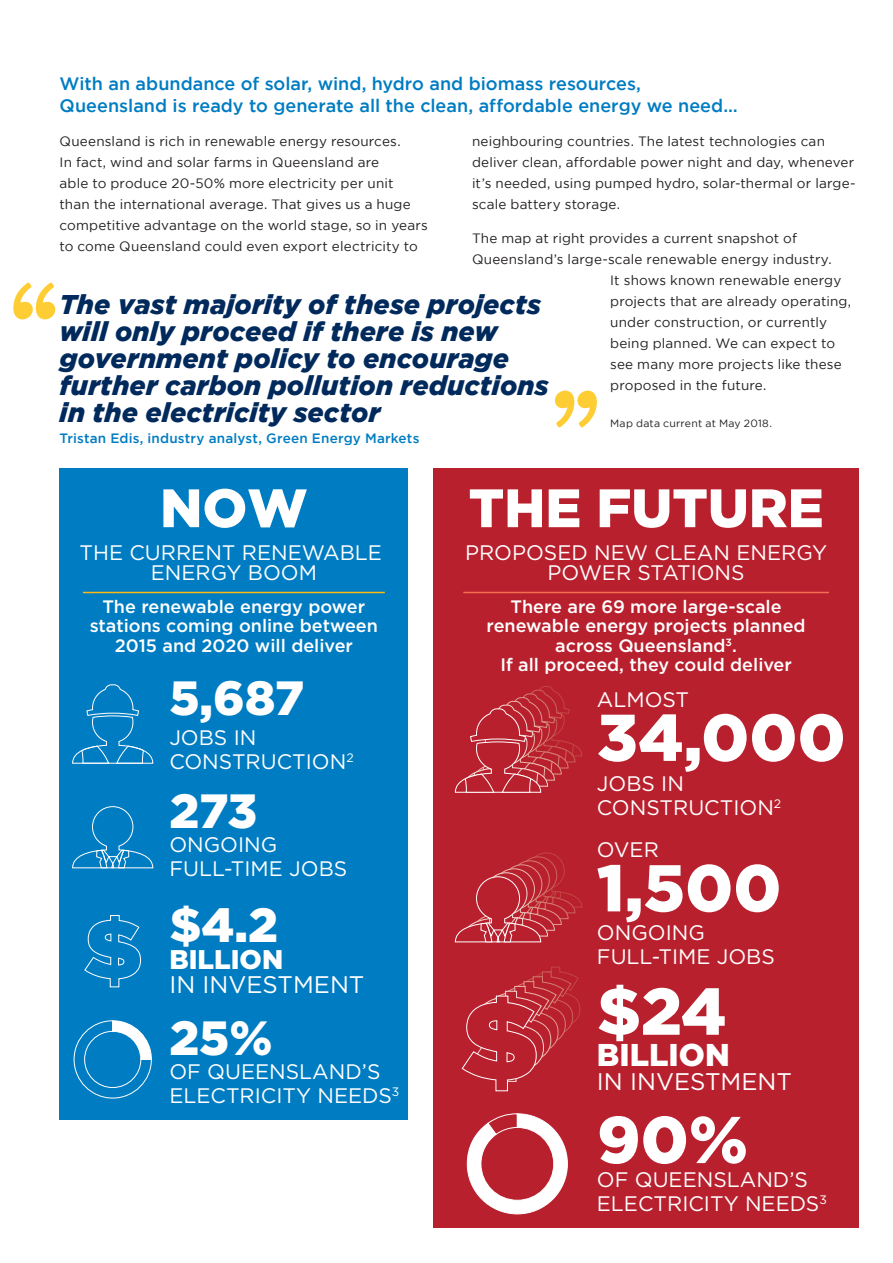
<style>
.page{position:relative;width:893px;height:1263px;background:#fff}
.page>*{position:absolute;margin:0;border:0;box-sizing:border-box;transform-origin:0 0}
.t1{font:900 66px "Gotham";color:#fff}
.t2{font:900 54px "Gotham";color:#fff}
.t3{font:900 48px "Gotham";letter-spacing:-.005em;color:#fff}
.t4{font:900 31.5px "Gotham";color:#fff}
.Body_copy{font:italic 900 27px/27px "Gotham";letter-spacing:.005em;color:#00295c}
.t5{font:900 27px "Gotham";color:#fff}
.t6{font:24px "Gotham";color:#fff}
.t7{font:21px/24px "Gotham";color:#fff}
.t8{font:500 18px/19.5px "Gotham";color:#fff;text-align:center}
.Intro_para{font:500 18px/22.5px "Gotham";color:#007cc2}
.Body_copy-2{font:13.5px/21px "Gotham";letter-spacing:.01em;color:#231f20}
.Body_copy-3{font:500 13.5px "Gotham";letter-spacing:.015em;color:#007cc2}
.Map_data{font:10.5px "Gotham";letter-spacing:.02em;color:#231f20}
</style>
<div class="page">
<div style="left:60px;top:468px;width:348px;height:652px;background:#007cc2"></div>
<div style="left:433px;top:468px;width:426px;height:760px;background:#b9202e"></div>
<svg style="left:72px;top:684px;width:82px;height:80px"></svg>
<svg style="left:72px;top:806px;width:82px;height:63px"></svg>
<svg style="left:84px;top:915px;width:57px;height:73px"></svg>
<hr style="left:83px;top:592px;width:302px;height:1px;background:#fcb814">
<svg style="left:467px;top:1113px;width:101px;height:102px"></svg>
<svg style="left:73px;top:1020px;width:79px;height:79px"></svg>
<svg style="left:455px;top:686px;width:127px;height:107px"></svg>
<svg style="left:455px;top:852px;width:127px;height:91px"></svg>
<hr style="left:463px;top:592px;width:366px;height:1px;background:#f36f51">
<svg style="left:461px;top:966px;width:120px;height:125px"></svg>
<svg style="left:13px;top:282px;width:42px;height:37px"></svg>
<svg style="left:555px;top:391px;width:42px;height:37px"></svg>
<p class="Intro_para" style="left:60px;top:72px;width:680px">With an abundance of solar, wind, hydro and biomass resources,<br>Queensland is ready to generate all the clean, affordable energy we need…</p>
<p class="Body_copy-2" style="left:60px;top:130px;width:370px">Queensland is rich in renewable energy resources.<br>In fact, wind and solar farms in Queensland are<br>able to produce 20-50% more electricity per unit<br>than the international average. That gives us a huge competitive advantage on the world stage, so in years to come Queensland could even export electricity to</p>
<p class="Body_copy-2" style="left:472px;top:130px;width:385px">neighbouring countries. The latest technologies can deliver clean, affordable power night and day, whenever it’s needed, using pumped hydro, solar-thermal or large&shy;scale battery storage.</p>
<p class="Body_copy-2" style="left:472px;top:227px;width:326px">The map at right provides a current snapshot of</p>
<p class="Body_copy-2" style="left:472px;top:248px;width:361px">Queensland’s large-scale renewable energy industry.</p>
<p class="Body_copy-2" style="left:610px;top:269px;width:233px">It shows known renewable energy</p>
<p class="Body_copy-2" style="left:610px;top:290px;width:242px">projects that are already operating,</p>
<p class="Body_copy-2" style="left:610px;top:311px;width:218px">under construction, or currently</p>
<p class="Body_copy-2" style="left:610px;top:332px;width:226px">being planned. We can expect to</p>
<p class="Body_copy-2" style="left:610px;top:353px;width:233px">see many more projects like these</p>
<p class="Body_copy-2" style="left:610px;top:374px;width:158px">proposed in the future.</p>
<p class="Map_data" style="left:610px;top:418px;width:163px">Map data current at May 2018.</p>
<p class="Body_copy" style="left:60px;top:290px;width:491px">The vast majority of these projects will only proceed if there is new government policy to encourage further carbon pollution reductions in the electricity sector</p>
<p class="Body_copy-3" style="left:60px;top:430px;width:361px">Tristan Edis, industry analyst, Green Energy Markets</p>
<p class="t2" style="left:160px;top:477px;width:149px">NOW</p>
<p class="t7" style="left:80px;top:542px;width:304px;line-height:19.5px;text-align:center">THE CURRENT RENEWABLE<br>ENERGY BOOM</p>
<p class="t8" style="left:90px;top:597px;width:290px">The renewable energy power stations coming online between<br>2015 and 2020 will deliver</p>
<p class="t3" style="left:169px;top:665px;width:136px">5,687</p>
<p class="t7" style="left:169px;top:725px;width:186px">JOBS IN<br>CONSTRUCTION<sup>2</sup></p>
<p class="t3" style="left:169px;top:778px;width:90px">273</p>
<p class="t7" style="left:169px;top:832px;width:179px">ONGOING<br>FULL-TIME JOBS</p>
<p class="t3" style="left:169px;top:892px;width:110px">$4.2</p>
<p class="t5" style="left:169px;top:940px;width:115px">BILLION</p>
<p class="t6" style="left:169px;top:969px;width:197px">IN INVESTMENT</p>
<p class="t3" style="left:169px;top:1005px;width:105px">25%</p>
<p class="t7" style="left:169px;top:1059px;width:231px">OF QUEENSLAND’S<br>ELECTRICITY NEEDS<sup>3</sup></p>
<p class="t2" style="left:469px;top:477px;width:357px">THE FUTURE</p>
<p class="t7" style="left:465px;top:542px;width:364px;line-height:19.5px;text-align:center">PROPOSED NEW CLEAN ENERGY<br>POWER STATIONS</p>
<p class="t8" style="left:487px;top:597px;width:321px">There are 69 more large-scale renewable energy projects planned across Queensland<sup>3</sup>.<br>If all proceed, they could deliver</p>
<p class="t7" style="left:597px;top:687px;width:94px">ALMOST</p>
<p class="t1" style="left:597px;top:692px;width:250px">34,000</p>
<p class="t7" style="left:597px;top:771px;width:186px">JOBS IN<br>CONSTRUCTION<sup>2</sup></p>
<p class="t7" style="left:597px;top:837px;width:63px">OVER</p>
<p class="t1" style="left:597px;top:842px;width:186px">1,500</p>
<p class="t7" style="left:597px;top:920px;width:179px">ONGOING<br>FULL-TIME JOBS</p>
<p class="t1" style="left:597px;top:966px;width:131px">$24</p>
<p class="t4" style="left:597px;top:1033px;width:134px">BILLION</p>
<p class="t6" style="left:597px;top:1066px;width:197px">IN INVESTMENT</p>
<p class="t1" style="left:597px;top:1094px;width:153px">90%</p>
<p class="t7" style="left:597px;top:1167px;width:231px">OF QUEENSLAND’S<br>ELECTRICITY NEEDS<sup>3</sup></p>
</div>
